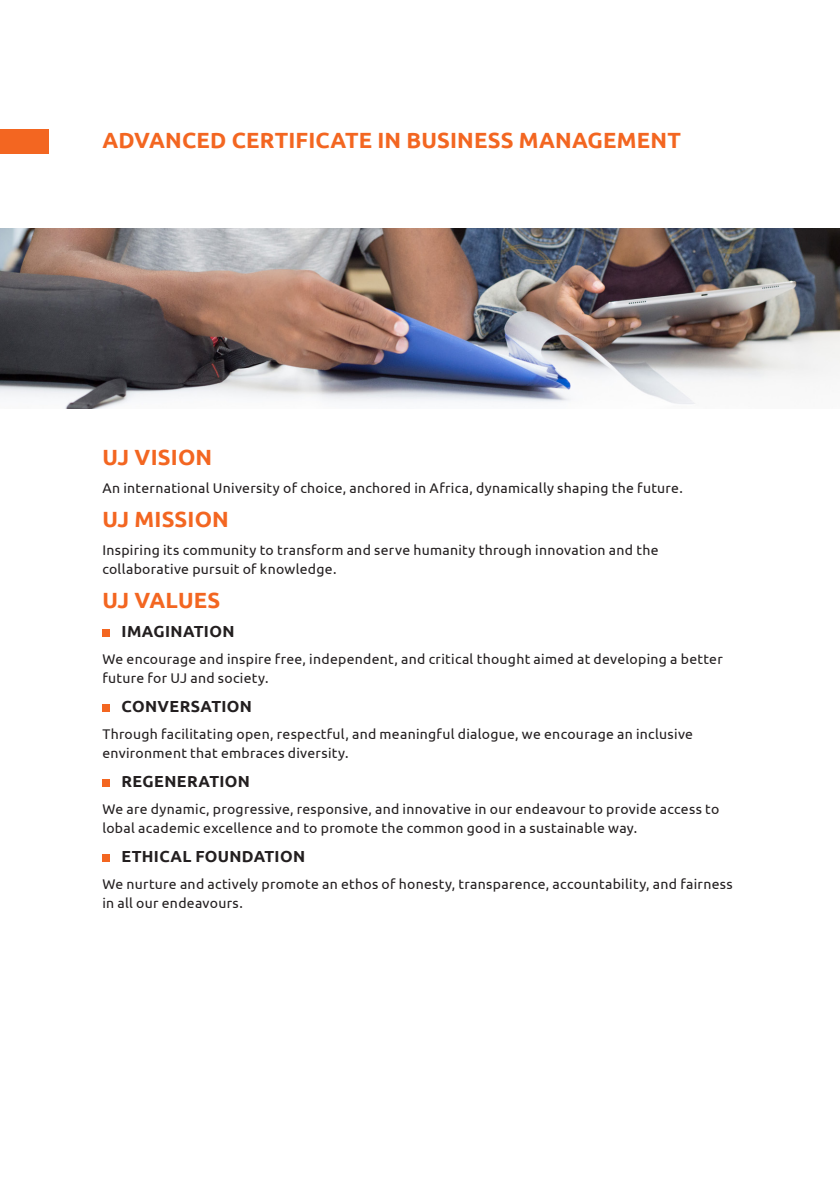
<style>
.page{position:relative;width:840px;height:1191px;background:#fff}
.page>*{position:absolute;margin:0;border:0;box-sizing:border-box;transform-origin:0 0}
.Ubuntu_Bold_18pt{font:700 22px "Ubuntu";letter-spacing:.01em;color:#f36621}
.Heading_1{font:700 22px "Ubuntu";letter-spacing:.005em;color:#f36621}
.heading_2{font:700 16px "Ubuntu";letter-spacing:.02em;color:#231f20}
.text_7pt{font:14px/19px "Ubuntu";letter-spacing:.02em;color:#231f20}
</style>
<div class="page">
<img style="left:0;top:228px;width:839px;height:180px">
<div style="left:0;top:129px;width:49px;height:24px;background:#f36621"></div>
<div style="left:102px;top:629px;width:8px;height:7px;background:#f36621"></div>
<div style="left:102px;top:704px;width:8px;height:7px;background:#f36621"></div>
<div style="left:102px;top:779px;width:8px;height:7px;background:#f36621"></div>
<div style="left:102px;top:854px;width:8px;height:7px;background:#f36621"></div>
<p class="Ubuntu_Bold_18pt" style="left:102px;top:127px;width:579px">ADVANCED CERTIFICATE IN BUSINESS MANAGEMENT</p>
<p class="Heading_1" style="left:102px;top:444px;width:111px">UJ VISION</p>
<p class="text_7pt" style="left:102px;top:478px;width:581px">An international University of choice, anchored in Africa, dynamically shaping the future.</p>
<p class="Heading_1" style="left:102px;top:506px;width:128px">UJ MISSION</p>
<p class="text_7pt" style="left:102px;top:540px;width:557px">Inspiring its community to transform and serve humanity through innovation and the collaborative pursuit of knowledge.</p>
<p class="Heading_1" style="left:102px;top:587px;width:119px">UJ VALUES</p>
<p class="heading_2" style="left:121px;top:621px;width:114px">IMAGINATION</p>
<p class="text_7pt" style="left:102px;top:649px;width:621px">We encourage and inspire free, independent, and critical thought aimed at developing a better future for UJ and society.</p>
<p class="heading_2" style="left:121px;top:696px;width:132px">CONVERSATION</p>
<p class="text_7pt" style="left:102px;top:724px;width:592px">Through facilitating open, respectful, and meaningful dialogue, we encourage an inclusive environment that embraces diversity.</p>
<p class="heading_2" style="left:121px;top:771px;width:130px">REGENERATION</p>
<p class="text_7pt" style="left:102px;top:799px;width:618px">We are dynamic, progressive, responsive, and innovative in our endeavour to provide access to lobal academic excellence and to promote the common good in a sustainable way.</p>
<p class="heading_2" style="left:121px;top:846px;width:185px">ETHICAL FOUNDATION</p>
<p class="text_7pt" style="left:102px;top:874px;width:631px">We nurture and actively promote an ethos of honesty, transparence, accountability, and fairness in all our endeavours.</p>
</div>
